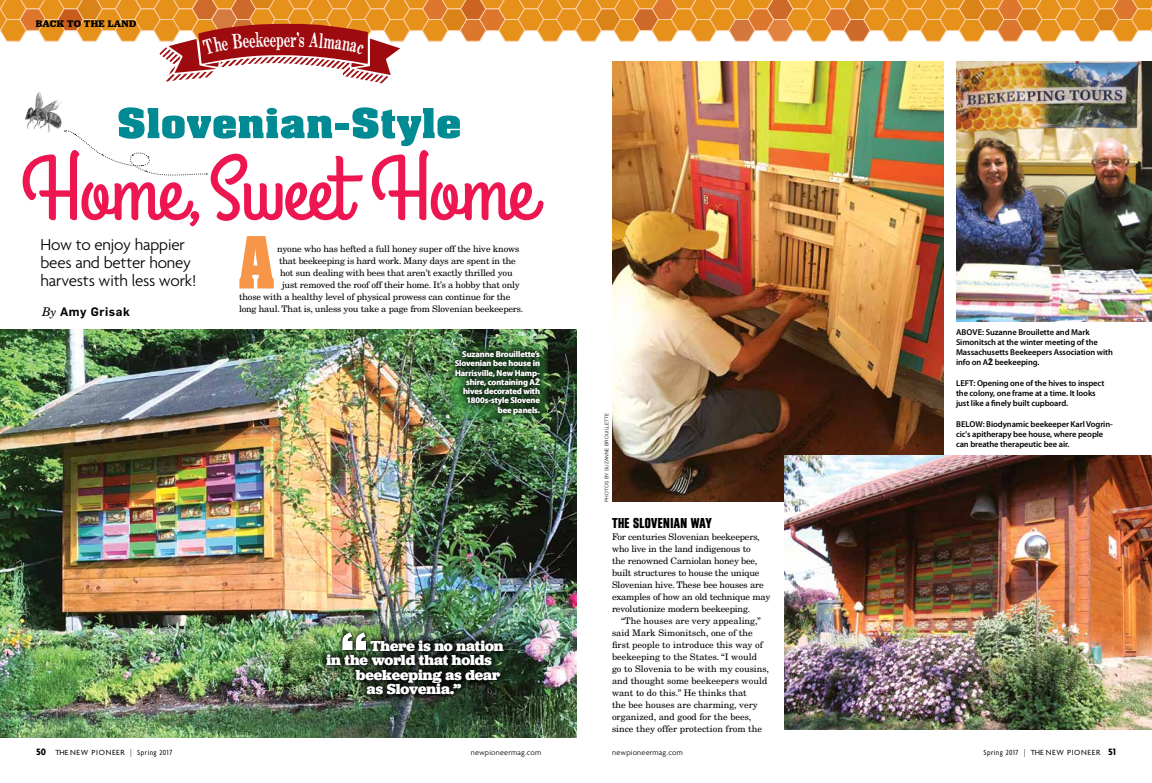
<style>
.page{position:relative;width:1152px;height:783px;background:#fff}
.page>*{position:absolute;margin:0;border:0;box-sizing:border-box;transform-origin:0 0}
.t1{font:90.2px "Grand Hotel";letter-spacing:-.03em;color:#ed1651}
.t2{font:78.5px "Aachen Bold Plain";color:#f79548;scale:.8 1}
.t3{font:700 50px "Salvo Serif";color:#fff;scale:1.08 1}
.t4{font:45.2px "Aachen Bold Plain";letter-spacing:-.005em;color:#008b94;scale:1.14 1}
.t5{font:20.8px "Matchwood Bold WF";color:#fff;scale:.7 1}
.t6{font:300 17px/18px "Agenda";letter-spacing:-.01em;color:#000}
.t7{font:700 15px "Jubilat";letter-spacing:-.005em;color:#fff}
.t8{font:15px "Block Gothic Ex Bold Cond";letter-spacing:.02em;color:#000}
.t9{font:600 12px "Flama";letter-spacing:.05em;color:#000}
.t10{font:700 10px "Jubilat";letter-spacing:.025em;color:#000}
.t11{font:9px/12px "New Century Schlbk";letter-spacing:-.02em;color:#000}
.t12{font:9px/12px "New Century Schlbk";color:#000}
.t13{font:600 8.5px/10px "Myriad Pro";letter-spacing:-.01em;color:#000}
.t14{font:700 8.5px/9.2px "Myriad Pro";letter-spacing:-.01em;color:#fff;text-align:right}
.t15{font:8px "Agenda";letter-spacing:.075em;color:#000}
.t16{font:300 8px "Agenda";letter-spacing:.03em;color:#000}
.t17{font:300 5px "Helvetica Neue";letter-spacing:.03em;color:#000}
.s1{font-family:"New Century Schlbk";font-weight:400;font-style:italic}
.s2{font-weight:700}
.s3{font-weight:700;font-size:10px}
.s4{font-family:"Myriad Pro";font-weight:300}
.s5{font-stretch:condensed}
</style>
<div class="page">
<img style="left:612px;top:83px;width:332px;height:419px">
<img style="left:0;top:330px;width:576px;height:408px">
<img style="left:956px;top:83px;width:196px;height:239px">
<img style="left:784px;top:455px;width:368px;height:274px">
<img style="left:25px;top:102px;width:30px;height:31px">
<svg style="left:65px;top:130px;width:142px;height:46px"></svg>
<img style="left:319px;top:633px;width:192px;height:69px">
<svg style="left:337px;top:627px;width:34px;height:28px"></svg>
<img style="left:448px;top:343px;width:99px;height:78px">
<svg style="left:0;top:0;width:1152px;height:83px"></svg>
<p class="t10" style="left:36px;top:17px;width:102px">BACK TO THE LAND</p>
<h3 class="t5" style="left:284px;top:32px;width:11px">e</h3>
<h3 class="t4" style="left:116px;top:98px;width:304px">Slovenian-Style</h3>
<h1 class="t1" style="left:21px;top:132px;width:515px">Home, Sweet Home</h1>
<h2 class="t2" style="left:239px;top:219px;width:47px">A</h2>
<h3 class="t6" style="left:40px;top:235px;width:157px">How to enjoy happier bees and better honey harvests with less work!</h3>
<p class="t11" style="left:277px;top:243px;width:244px">nyone who has hefted a full honey super off the hive knows</p>
<p class="t11" style="left:279px;top:255px;width:238px">that beekeeping is hard work. Many days are spent in the</p>
<p class="t11" style="left:280px;top:267px;width:234px">hot sun dealing with bees that aren’t exactly thrilled you</p>
<p class="t11" style="left:282px;top:279px;width:239px">just removed the roof off their home. It’s a hobby that only</p>
<p class="t11" style="left:239px;top:291px;width:273px">those with a healthy level of physical prowess can continue for the</p>
<p class="t11" style="left:239px;top:303px;width:286px">long haul. That is, unless you take a page from Slovenian beekeepers.</p>
<h3 class="t9" style="left:42px;top:304px;width:89px"><span class="s1">By</span> Amy Grisak</h3>
<p class="t14" style="left:455px;top:349px;width:87px">Suzanne Brouillette’s<br>Slovenian bee house in<br>Harrisville, New Hamp&shy;shire, containing AŽ hives decorated with<br>1800s-style Slovene bee panels.</p>
<h3 class="t3" style="left:340px;top:616px;width:29px">“</h3>
<h3 class="t7" style="left:371px;top:636px;width:135px">There is no nation</h3>
<h3 class="t7" style="left:326px;top:651px;width:167px">in the world that holds</h3>
<h3 class="t7" style="left:356px;top:665px;width:146px">beekeeping as dear</h3>
<h3 class="t7" style="left:367px;top:680px;width:96px">as Slovenia.”</h3>
<p class="t17" style="left:604px;top:502px;width:91px;rotate:-90deg">PHOTOS BY SUZANNE BROUILLETTE</p>
<h3 class="t8" style="left:612px;top:515px;width:101px">THE SLOVENIAN WAY</h3>
<p class="t11" style="left:612px;top:531px;width:160px">For centuries Slovenian beekeepers, who live in the land indigenous to<br>the renowned Carniolan honey bee, built structures to house the unique Slovenian hive. These bee houses are examples of how an old technique may revolutionize modern beekeeping.</p>
<p class="t12" style="left:612px;top:615px;width:159px;text-indent:9px">“The houses are very appealing,” said Mark Simonitsch, one of the first people to introduce this way of beekeeping to the States. “I would<br>go to Slovenia to be with my cousins, and thought some beekeepers would want to do this.” He thinks that<br>the bee houses are charming, very organized, and good for the bees, since they offer protection from the</p>
<p class="t13" style="left:956px;top:327px;width:159px">ABOVE: Suzanne Brouilette and Mark Simonitsch at the winter meeting of the Massachusetts Beekeepers Association with info on A<span class="s2">Ž</span> beekeeping.</p>
<p class="t13" style="left:956px;top:378px;width:150px">LEFT: Opening one of the hives to inspect the colony, one frame at a time. It looks just like a finely built cupboard.</p>
<p class="t13" style="left:956px;top:419px;width:158px">BELOW: Biodynamic beekeeper Karl Vogrin&shy;cic's apitherapy bee house, where people can breathe therapeutic bee air.</p>
<p class="t15" style="left:36px;top:747px;width:138px"><span class="s3">50</span> THE NEW PIONEER <span class="s4">|</span> <span class="s5">Spring 2017</span></p>
<p class="t16" style="left:471px;top:747px;width:72px">newpioneermag.com</p>
<p class="t16" style="left:612px;top:747px;width:72px">newpioneermag.com</p>
<p class="t15" style="left:983px;top:747px;width:134px"><span class="s5">Spring 2017</span> <span class="s4">|</span> THE NEW PIONEER <span class="s3">51</span></p>
</div>
